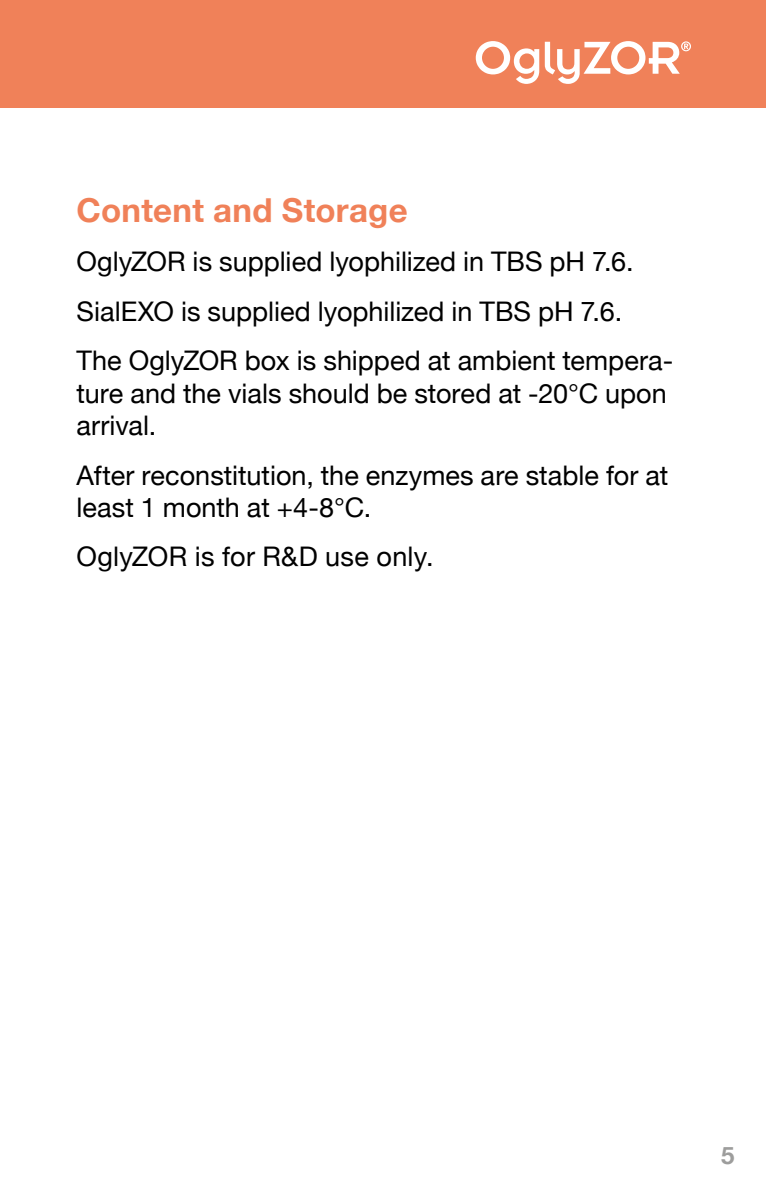
<style>
.page{position:relative;width:766px;height:1191px;background:#fff}
.page>*{position:absolute;margin:0;border:0;box-sizing:border-box;transform-origin:0 0}
.t1{font:700 33px "Helvetica Neue";letter-spacing:.005em;color:#f08159}
.t2{font:27px/49.5px "Helvetica Neue";color:#000}
.t3{font:700 24px "Helvetica Neue";color:#9d9d9c}
</style>
<div class="page">
<div style="left:0;top:0;width:765px;height:108px;background:#f08159"></div>
<svg style="left:475px;top:41px;width:215px;height:43px"></svg>
<p class="t1" style="left:77px;top:184px;width:332px">Content and Storage</p>
<p class="t2" style="left:77px;top:239px;width:598px">OglyZOR is supplied lyophilized in TBS pH 7.6.<br>SialEXO is supplied lyophilized in TBS pH 7.6.<br>The OglyZOR box is shipped at ambient tempera-</p>
<p class="t2" style="left:77px;top:378px;width:591px;line-height:32.4px">ture and the vials should be stored at -20°C upon arrival.</p>
<p class="t2" style="left:77px;top:460px;width:593px;line-height:32.4px">After reconstitution, the enzymes are stable for at least 1 month at +4-8°C.</p>
<p class="t2" style="left:77px;top:533px;width:358px">OglyZOR is for R&amp;D use only.</p>
<p class="t3" style="left:720px;top:1137px;width:15px">5</p>
</div>
